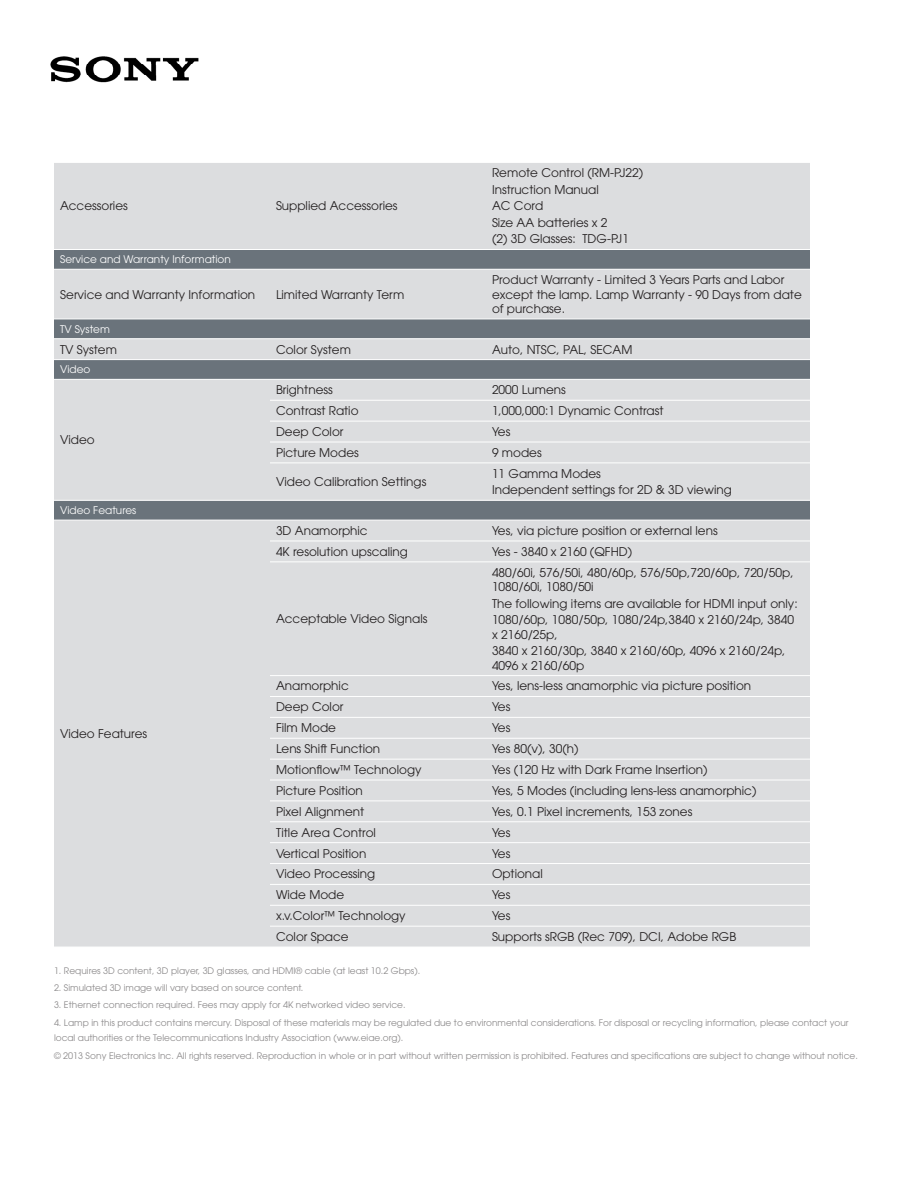
<style>
.page{position:relative;width:918px;height:1188px;background:#fff}
.page>*{position:absolute;margin:0;border:0;box-sizing:border-box;transform-origin:0 0}
._8ptFont{font:12px/14.4px "ITC Avant Garde Std";color:#231f20}
._7ptWhiteFont{font:10.5px "ITC Avant Garde Std";color:#fff}
.t1{font:9px/15.3px "ITC Avant Garde Std";color:#8c8a8b}
</style>
<div class="page">
<img style="left:50px;top:56px;width:149px;height:27px">
<div style="left:54px;top:163px;width:756px;height:784px;background:#dcdddf"></div>
<svg style="left:54px;top:250px;width:756px;height:270px;background:#bcbfc2"></svg>
<hr style="left:54px;top:249px;width:216px;height:1px;background:#fff">
<hr style="left:270px;top:249px;width:216px;height:1px;background:#fff">
<hr style="left:486px;top:249px;width:324px;height:1px;background:#fff">
<hr style="left:54px;top:269px;width:216px;height:1px;background:#fff">
<hr style="left:270px;top:269px;width:216px;height:1px;background:#fff">
<hr style="left:486px;top:269px;width:324px;height:1px;background:#fff">
<hr style="left:54px;top:319px;width:216px;height:1px;background:#fff">
<hr style="left:270px;top:319px;width:216px;height:1px;background:#fff">
<hr style="left:486px;top:319px;width:324px;height:1px;background:#fff">
<hr style="left:54px;top:338px;width:216px;height:1px;background:#fff">
<hr style="left:270px;top:338px;width:216px;height:1px;background:#fff">
<hr style="left:486px;top:338px;width:324px;height:1px;background:#fff">
<hr style="left:54px;top:359px;width:216px;height:1px;background:#fff">
<hr style="left:270px;top:359px;width:216px;height:1px;background:#fff">
<hr style="left:486px;top:359px;width:324px;height:1px;background:#fff">
<hr style="left:54px;top:379px;width:216px;height:1px;background:#fff">
<hr style="left:270px;top:379px;width:216px;height:1px;background:#fff">
<hr style="left:486px;top:379px;width:324px;height:1px;background:#fff">
<hr style="left:270px;top:400px;width:216px;height:1px;background:#fff">
<hr style="left:486px;top:400px;width:324px;height:1px;background:#fff">
<hr style="left:270px;top:421px;width:216px;height:1px;background:#fff">
<hr style="left:486px;top:421px;width:324px;height:1px;background:#fff">
<hr style="left:270px;top:442px;width:216px;height:1px;background:#fff">
<hr style="left:486px;top:442px;width:324px;height:1px;background:#fff">
<hr style="left:270px;top:463px;width:216px;height:1px;background:#fff">
<hr style="left:486px;top:463px;width:324px;height:1px;background:#fff">
<hr style="left:54px;top:500px;width:216px;height:1px;background:#fff">
<hr style="left:270px;top:500px;width:216px;height:1px;background:#fff">
<hr style="left:486px;top:500px;width:324px;height:1px;background:#fff">
<hr style="left:54px;top:520px;width:216px;height:1px;background:#fff">
<hr style="left:270px;top:520px;width:216px;height:1px;background:#fff">
<hr style="left:486px;top:520px;width:324px;height:1px;background:#fff">
<hr style="left:270px;top:541px;width:216px;height:1px;background:#fff">
<hr style="left:486px;top:541px;width:324px;height:1px;background:#fff">
<hr style="left:270px;top:561px;width:216px;height:1px;background:#fff">
<hr style="left:486px;top:561px;width:324px;height:1px;background:#fff">
<hr style="left:270px;top:675px;width:216px;height:1px;background:#fff">
<hr style="left:486px;top:675px;width:324px;height:1px;background:#fff">
<hr style="left:270px;top:696px;width:216px;height:1px;background:#fff">
<hr style="left:486px;top:696px;width:324px;height:1px;background:#fff">
<hr style="left:270px;top:717px;width:216px;height:1px;background:#fff">
<hr style="left:486px;top:717px;width:324px;height:1px;background:#fff">
<hr style="left:270px;top:738px;width:216px;height:1px;background:#fff">
<hr style="left:486px;top:738px;width:324px;height:1px;background:#fff">
<hr style="left:270px;top:759px;width:216px;height:1px;background:#fff">
<hr style="left:486px;top:759px;width:324px;height:1px;background:#fff">
<hr style="left:270px;top:780px;width:216px;height:1px;background:#fff">
<hr style="left:486px;top:780px;width:324px;height:1px;background:#fff">
<hr style="left:270px;top:801px;width:216px;height:1px;background:#fff">
<hr style="left:486px;top:801px;width:324px;height:1px;background:#fff">
<hr style="left:270px;top:821px;width:216px;height:1px;background:#fff">
<hr style="left:486px;top:821px;width:324px;height:1px;background:#fff">
<hr style="left:270px;top:842px;width:216px;height:1px;background:#fff">
<hr style="left:486px;top:842px;width:324px;height:1px;background:#fff">
<hr style="left:270px;top:863px;width:216px;height:1px;background:#fff">
<hr style="left:486px;top:863px;width:324px;height:1px;background:#fff">
<hr style="left:270px;top:884px;width:216px;height:1px;background:#fff">
<hr style="left:486px;top:884px;width:324px;height:1px;background:#fff">
<hr style="left:270px;top:905px;width:216px;height:1px;background:#fff">
<hr style="left:486px;top:905px;width:324px;height:1px;background:#fff">
<hr style="left:270px;top:926px;width:216px;height:1px;background:#fff">
<hr style="left:486px;top:926px;width:324px;height:1px;background:#fff">
<p class="_8ptFont" style="left:60px;top:199px;width:69px">Accessories</p>
<p class="_8ptFont" style="left:276px;top:199px;width:123px">Supplied Accessories</p>
<p class="_7ptWhiteFont" style="left:60px;top:253px;width:172px">Service and Warranty Information</p>
<p class="_8ptFont" style="left:60px;top:287px;width:197px">Service and Warranty Information</p>
<p class="_8ptFont" style="left:276px;top:287px;width:130px">Limited Warranty Term</p>
<p class="_8ptFont" style="left:492px;top:166px;width:153px">Remote Control (RM-PJ22)</p>
<p class="_8ptFont" style="left:492px;top:182px;width:108px">Instruction Manual</p>
<p class="_8ptFont" style="left:492px;top:199px;width:53px">AC Cord</p>
<p class="_8ptFont" style="left:492px;top:215px;width:117px">Size AA batteries x 2</p>
<p class="_8ptFont" style="left:492px;top:232px;width:139px">(2) 3D Glasses: TDG-PJ1</p>
<p class="_8ptFont" style="left:492px;top:272px;width:311px">Product Warranty - Limited 3 Years Parts and Labor except the lamp. Lamp Warranty - 90 Days from date of purchase.</p>
<p class="_7ptWhiteFont" style="left:60px;top:322px;width:51px">TV System</p>
<p class="_8ptFont" style="left:60px;top:342px;width:59px">TV System</p>
<p class="_8ptFont" style="left:276px;top:342px;width:76px">Color System</p>
<p class="_8ptFont" style="left:492px;top:342px;width:142px">Auto, NTSC, PAL, SECAM</p>
<p class="_7ptWhiteFont" style="left:60px;top:363px;width:32px">Video</p>
<p class="_8ptFont" style="left:60px;top:433px;width:36px">Video</p>
<p class="_7ptWhiteFont" style="left:60px;top:504px;width:78px">Video Features</p>
<p class="_8ptFont" style="left:60px;top:726px;width:89px">Video Features</p>
<p class="_8ptFont" style="left:276px;top:383px;width:58px">Brightness</p>
<p class="_8ptFont" style="left:492px;top:383px;width:75px">2000 Lumens</p>
<p class="_8ptFont" style="left:276px;top:403px;width:84px">Contrast Ratio</p>
<p class="_8ptFont" style="left:492px;top:403px;width:173px">1,000,000:1 Dynamic Contrast</p>
<p class="_8ptFont" style="left:276px;top:424px;width:69px">Deep Color</p>
<p class="_8ptFont" style="left:492px;top:424px;width:20px">Yes</p>
<p class="_8ptFont" style="left:276px;top:445px;width:84px">Picture Modes</p>
<p class="_8ptFont" style="left:492px;top:445px;width:51px">9 modes</p>
<p class="_8ptFont" style="left:276px;top:474px;width:152px">Video Calibration Settings</p>
<p class="_8ptFont" style="left:492px;top:466px;width:110px">11 Gamma Modes</p>
<p class="_8ptFont" style="left:492px;top:483px;width:241px">Independent settings for 2D &amp; 3D viewing</p>
<p class="_8ptFont" style="left:276px;top:523px;width:93px">3D Anamorphic</p>
<p class="_8ptFont" style="left:492px;top:523px;width:227px">Yes, via picture position or external lens</p>
<p class="_8ptFont" style="left:276px;top:544px;width:133px">4K resolution upscaling</p>
<p class="_8ptFont" style="left:492px;top:544px;width:142px">Yes - 3840 x 2160 (QFHD)</p>
<p class="_8ptFont" style="left:276px;top:611px;width:153px">Acceptable Video Signals</p>
<p class="_8ptFont" style="left:492px;top:565px;width:303px">480/60i, 576/50i, 480/60p, 576/50p,720/60p, 720/50p,<br>1080/60i, 1080/50i</p>
<p class="_8ptFont" style="left:492px;top:596px;width:307px">The following items are available for HDMI input only:</p>
<p class="_8ptFont" style="left:492px;top:613px;width:304px">1080/60p, 1080/50p, 1080/24p,3840 x 2160/24p, 3840 x 2160/25p,</p>
<p class="_8ptFont" style="left:492px;top:643px;width:295px">3840 x 2160/30p, 3840 x 2160/60p, 4096 x 2160/24p,<br>4096 x 2160/60p</p>
<p class="_8ptFont" style="left:276px;top:679px;width:74px">Anamorphic</p>
<p class="_8ptFont" style="left:492px;top:679px;width:261px">Yes, lens-less anamorphic via picture position</p>
<p class="_8ptFont" style="left:276px;top:700px;width:69px">Deep Color</p>
<p class="_8ptFont" style="left:492px;top:700px;width:20px">Yes</p>
<p class="_8ptFont" style="left:276px;top:721px;width:62px">Film Mode</p>
<p class="_8ptFont" style="left:492px;top:721px;width:20px">Yes</p>
<p class="_8ptFont" style="left:276px;top:741px;width:106px">Lens Shift Function</p>
<p class="_8ptFont" style="left:492px;top:741px;width:88px">Yes 80(v), 30(h)</p>
<p class="_8ptFont" style="left:276px;top:762px;width:147px">Motionflow™ Technology</p>
<p class="_8ptFont" style="left:492px;top:762px;width:217px">Yes (120 Hz with Dark Frame Insertion)</p>
<p class="_8ptFont" style="left:276px;top:783px;width:88px">Picture Position</p>
<p class="_8ptFont" style="left:492px;top:783px;width:266px">Yes, 5 Modes (including lens-less anamorphic)</p>
<p class="_8ptFont" style="left:276px;top:804px;width:90px">Pixel Alignment</p>
<p class="_8ptFont" style="left:492px;top:804px;width:202px">Yes, 0.1 Pixel increments, 153 zones</p>
<p class="_8ptFont" style="left:276px;top:825px;width:101px">Title Area Control</p>
<p class="_8ptFont" style="left:492px;top:825px;width:20px">Yes</p>
<p class="_8ptFont" style="left:276px;top:846px;width:92px">Vertical Position</p>
<p class="_8ptFont" style="left:492px;top:846px;width:20px">Yes</p>
<p class="_8ptFont" style="left:276px;top:867px;width:101px">Video Processing</p>
<p class="_8ptFont" style="left:492px;top:867px;width:52px">Optional</p>
<p class="_8ptFont" style="left:276px;top:888px;width:70px">Wide Mode</p>
<p class="_8ptFont" style="left:492px;top:888px;width:20px">Yes</p>
<p class="_8ptFont" style="left:276px;top:908px;width:131px">x.v.Color™ Technology</p>
<p class="_8ptFont" style="left:492px;top:908px;width:20px">Yes</p>
<p class="_8ptFont" style="left:276px;top:929px;width:74px">Color Space</p>
<p class="_8ptFont" style="left:492px;top:929px;width:246px">Supports sRGB (Rec 709), DCI, Adobe RGB</p>
<p class="t1" style="left:54px;top:962px;width:368px">1. Requires 3D content, 3D player, 3D glasses, and HDMI® cable (at least 10.2 Gbps).</p>
<p class="t1" style="left:54px;top:980px;width:251px">2. Simulated 3D image will vary based on source content.</p>
<p class="t1" style="left:54px;top:997px;width:353px">3. Ethernet connection required. Fees may apply for 4K networked video service.</p>
<p class="t1" style="left:54px;top:1015px;width:796px">4. Lamp in this product contains mercury. Disposal of these materials may be regulated due to environmental considerations. For disposal or recycling information, please contact your local authorities or the Telecommunications Industry Association (www.eiae.org).</p>
<p class="t1" style="left:54px;top:1048px;width:805px">© 2013 Sony Electronics Inc. All rights reserved. Reproduction in whole or in part without written permission is prohibited. Features and specifications are subject to change without notice.</p>
</div>
